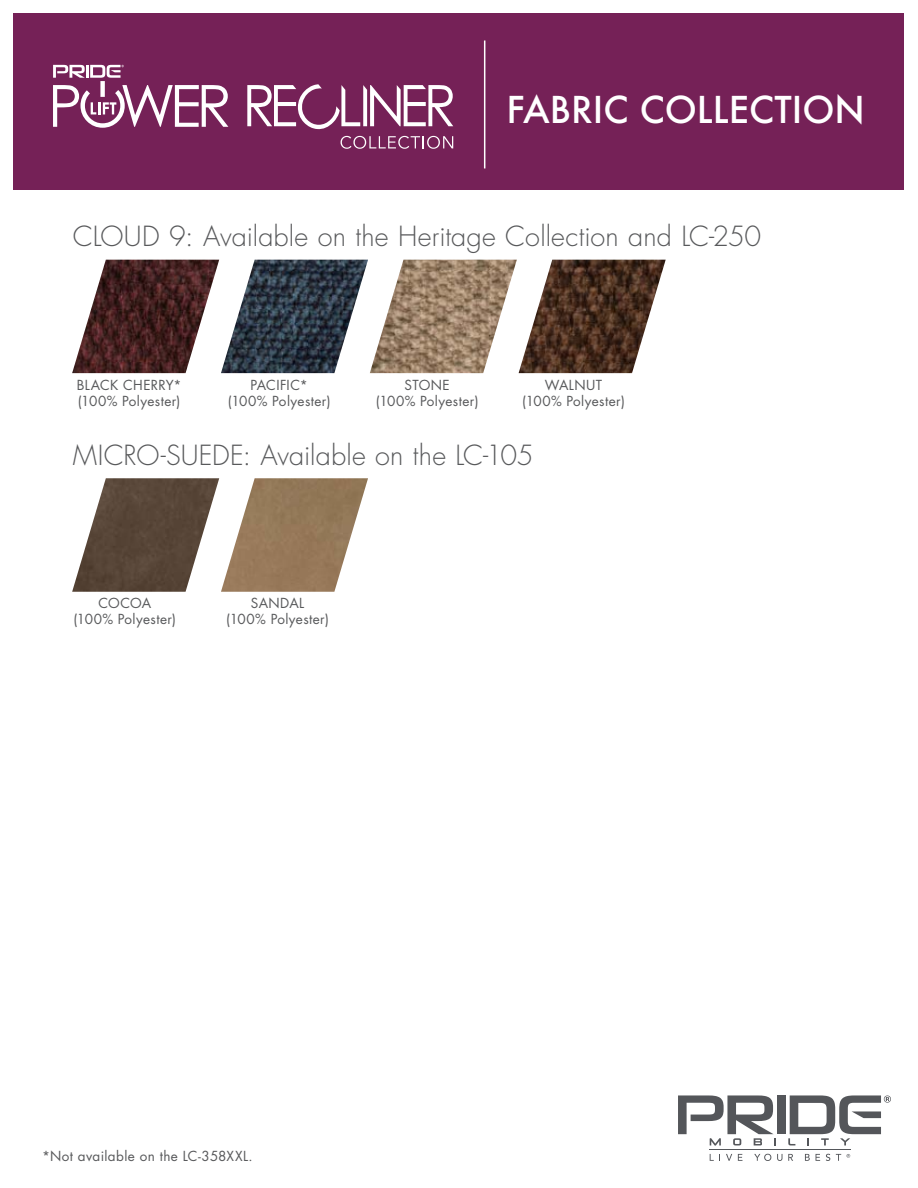
<style>
.page{position:relative;width:918px;height:1188px;background:#fff}
.page>*{position:absolute;margin:0;border:0;box-sizing:border-box;transform-origin:0 0}
.t1{font:500 36px "Futura";color:#fff}
.t2{font:300 27px "Futura Std";letter-spacing:.005em;color:#58595b}
.t3{font:13.5px "Futura Std";letter-spacing:.03em;color:#58595b}
</style>
<div class="page">
<div style="left:14px;top:14px;width:890px;height:176px;background:#752157"></div>
<svg style="left:247px;top:84px;width:206px;height:46px"></svg>
<svg style="left:53px;top:65px;width:175px;height:63px"></svg>
<svg style="left:341px;top:136px;width:112px;height:13px"></svg>
<hr style="left:484px;top:40px;width:1px;height:128px;background:#fff">
<img style="left:221px;top:260px;width:147px;height:113px">
<img style="left:221px;top:478px;width:147px;height:114px">
<img style="left:370px;top:260px;width:147px;height:113px">
<img style="left:519px;top:260px;width:147px;height:113px">
<img style="left:72px;top:260px;width:147px;height:113px">
<img style="left:72px;top:478px;width:147px;height:114px">
<div style="left:777px;top:1095px;width:9px;height:39px;background:#54565a"></div>
<svg style="left:788px;top:1095px;width:103px;height:50px"></svg>
<svg style="left:710px;top:1154px;width:10px;height:7px"></svg>
<svg style="left:726px;top:1154px;width:6px;height:7px"></svg>
<svg style="left:738px;top:1154px;width:4px;height:7px"></svg>
<svg style="left:754px;top:1154px;width:17px;height:7px"></svg>
<svg style="left:777px;top:1154px;width:5px;height:7px"></svg>
<svg style="left:788px;top:1154px;width:5px;height:7px"></svg>
<svg style="left:805px;top:1154px;width:5px;height:7px"></svg>
<svg style="left:816px;top:1154px;width:4px;height:7px"></svg>
<svg style="left:826px;top:1154px;width:4px;height:7px"></svg>
<svg style="left:836px;top:1154px;width:14px;height:7px"></svg>
<hr style="left:709px;top:1150px;width:142px;height:1px;background:#54565a">
<svg style="left:678px;top:1095px;width:98px;height:51px"></svg>
<h1 class="t1" style="left:507px;top:85px;width:360px">FABRIC COLLECTION</h1>
<h2 class="t2" style="left:73px;top:220px;width:690px">CLOUD 9: Available on the Heritage Collection and LC-250</h2>
<p class="t3" style="left:77px;top:376px;width:106px">BLACK CHERRY*</p>
<p class="t3" style="left:78px;top:392px;width:104px">(100% Polyester)</p>
<p class="t3" style="left:251px;top:376px;width:59px">PACIFIC*</p>
<p class="t3" style="left:228px;top:392px;width:104px">(100% Polyester)</p>
<p class="t3" style="left:405px;top:376px;width:47px">STONE</p>
<p class="t3" style="left:545px;top:376px;width:59px">WALNUT</p>
<p class="t3" style="left:376px;top:392px;width:104px">(100% Polyester)</p>
<p class="t3" style="left:522px;top:392px;width:104px">(100% Polyester)</p>
<h2 class="t2" style="left:73px;top:439px;width:462px">MICRO-SUEDE: Available on the LC-105</h2>
<p class="t3" style="left:98px;top:595px;width:54px">COCOA</p>
<p class="t3" style="left:73px;top:611px;width:104px">(100% Polyester)</p>
<p class="t3" style="left:251px;top:595px;width:55px">SANDAL</p>
<p class="t3" style="left:226px;top:611px;width:104px">(100% Polyester)</p>
<p class="t3" style="left:42px;top:1147px;width:212px">*Not available on the LC-358XXL.</p>
</div>
